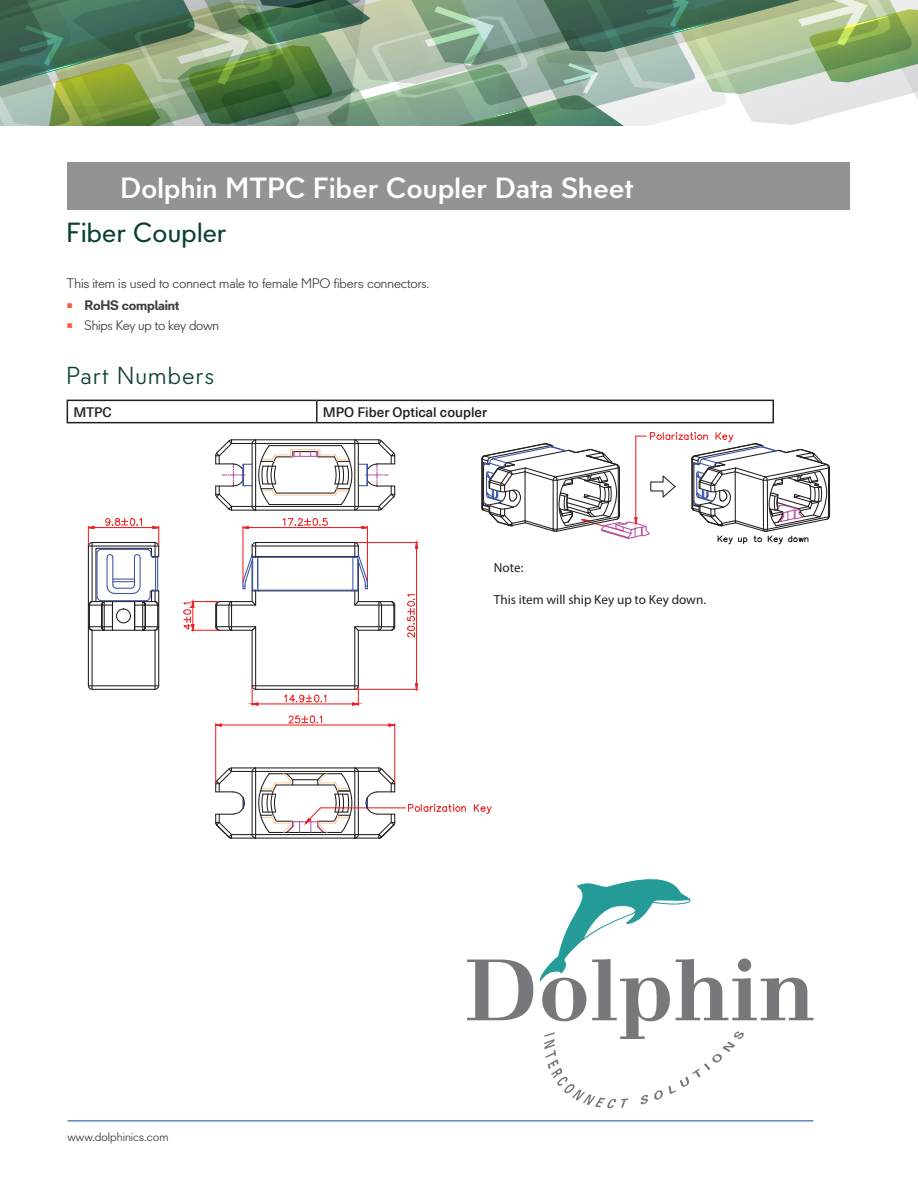
<style>
.page{position:relative;width:918px;height:1188px;background:#fff}
.page>*{position:absolute;margin:0;border:0;box-sizing:border-box;transform-origin:0 0}
.Head1{font:500 28.5px "Neology Deco";letter-spacing:.01em;color:#fff}
.Product_Header{font:27px "Neology Deco";letter-spacing:.01em;color:#0b3f35}
.head2{font:300 24px "Neology Deco";letter-spacing:.05em;color:#0b3f35}
.body{font:300 13.5px "Neology";letter-spacing:-.01em;color:#3e3e3f}
.t1{font:500 13.5px "Neue Haas Unica Pro";color:#231f20}
.t2{font:700 13.5px "Neology";letter-spacing:-.02em;color:#3e3e3f}
.t3{font:13.2px "Myriad Pro";color:#231f20}
.t4{font:300 12px "Neology";color:#3e3e3f}
</style>
<div class="page">
<div style="left:68px;top:162px;width:782px;height:47px;background:#919396"></div>
<img style="left:0;top:0;width:918px;height:126px">
<hr style="left:68px;top:1120px;width:746px;height:1px;background:#0c4d9c">
<hr style="left:67px;top:400px;width:250px;height:1px;background:#231f20">
<svg style="left:67px;top:401px;width:1px;height:21px"></svg>
<hr style="left:317px;top:400px;width:457px;height:1px;background:#231f20">
<hr style="left:316px;top:401px;width:2px;height:21px;background:#231f20">
<hr style="left:772px;top:401px;width:2px;height:21px;background:#231f20">
<hr style="left:67px;top:422px;width:250px;height:1px;background:#231f20">
<hr style="left:317px;top:422px;width:457px;height:1px;background:#231f20">
<svg style="left:467px;top:960px;width:66px;height:60px"></svg>
<svg style="left:539px;top:878px;width:275px;height:230px"></svg>
<hr style="left:215px;top:724px;width:1px;height:59px;background:#ee2123">
<hr style="left:394px;top:724px;width:1px;height:59px;background:#ee2123">
<hr style="left:222px;top:725px;width:167px;height:1px;background:#ee2123">
<svg style="left:215px;top:723px;width:8px;height:4px"></svg>
<svg style="left:388px;top:723px;width:8px;height:4px"></svg>
<svg style="left:288px;top:715px;width:35px;height:9px"></svg>
<svg style="left:407px;top:804px;width:59px;height:8px"></svg>
<svg style="left:473px;top:804px;width:19px;height:10px"></svg>
<svg style="left:481px;top:432px;width:350px;height:113px"></svg>
<hr style="left:321px;top:807px;width:84px;height:1px;background:#ee2123">
<hr style="left:355px;top:689px;width:63px;height:1px;background:#ee2123">
<hr style="left:355px;top:542px;width:63px;height:1px;background:#ee2123">
<hr style="left:416px;top:548px;width:1px;height:136px;background:#ee2123">
<svg style="left:414px;top:683px;width:5px;height:9px"></svg>
<svg style="left:415px;top:539px;width:4px;height:11px"></svg>
<svg style="left:407px;top:594px;width:9px;height:44px"></svg>
<hr style="left:242px;top:526px;width:1px;height:56px;background:#ee2123">
<hr style="left:367px;top:526px;width:1px;height:56px;background:#ee2123">
<svg style="left:183px;top:541px;width:213px;height:165px"></svg>
<hr style="left:158px;top:591px;width:1px;height:95px;background:#231f20">
<svg style="left:87px;top:685px;width:73px;height:5px"></svg>
<hr style="left:88px;top:546px;width:1px;height:140px;background:#231f20">
<hr style="left:88px;top:685px;width:71px;height:1px;background:#231f20">
<hr style="left:92px;top:630px;width:1px;height:59px;background:#231f20">
<hr style="left:155px;top:630px;width:1px;height:59px;background:#231f20">
<svg style="left:87px;top:518px;width:73px;height:113px"></svg>
<svg style="left:215px;top:767px;width:181px;height:72px"></svg>
<svg style="left:215px;top:439px;width:181px;height:91px"></svg>
<p class="Head1" style="left:121px;top:171px;width:514px">Dolphin MTPC Fiber Coupler Data Sheet</p>
<p class="Product_Header" style="left:67px;top:216px;width:161px">Fiber Coupler</p>
<p class="body" style="left:67px;top:275px;width:364px">This item is used to connect male to female MPO fibers connectors.</p>
<p class="t2" style="left:85px;top:297px;width:97px">RoHS complaint</p>
<p class="body" style="left:85px;top:318px;width:136px">Ships Key up to key down</p>
<p class="head2" style="left:67px;top:362px;width:149px">Part Numbers</p>
<p class="t1" style="left:73px;top:404px;width:40px">MTPC</p>
<p class="t1" style="left:323px;top:404px;width:166px">MPO Fiber Optical coupler</p>
<p class="t4" style="left:68px;top:1129px;width:103px">www.dolphinics.com</p>
<p class="t3" style="left:494px;top:560px;width:31px">Note:</p>
<p class="t3" style="left:494px;top:591px;width:214px">This item will ship Key up to Key down.</p>
</div>
